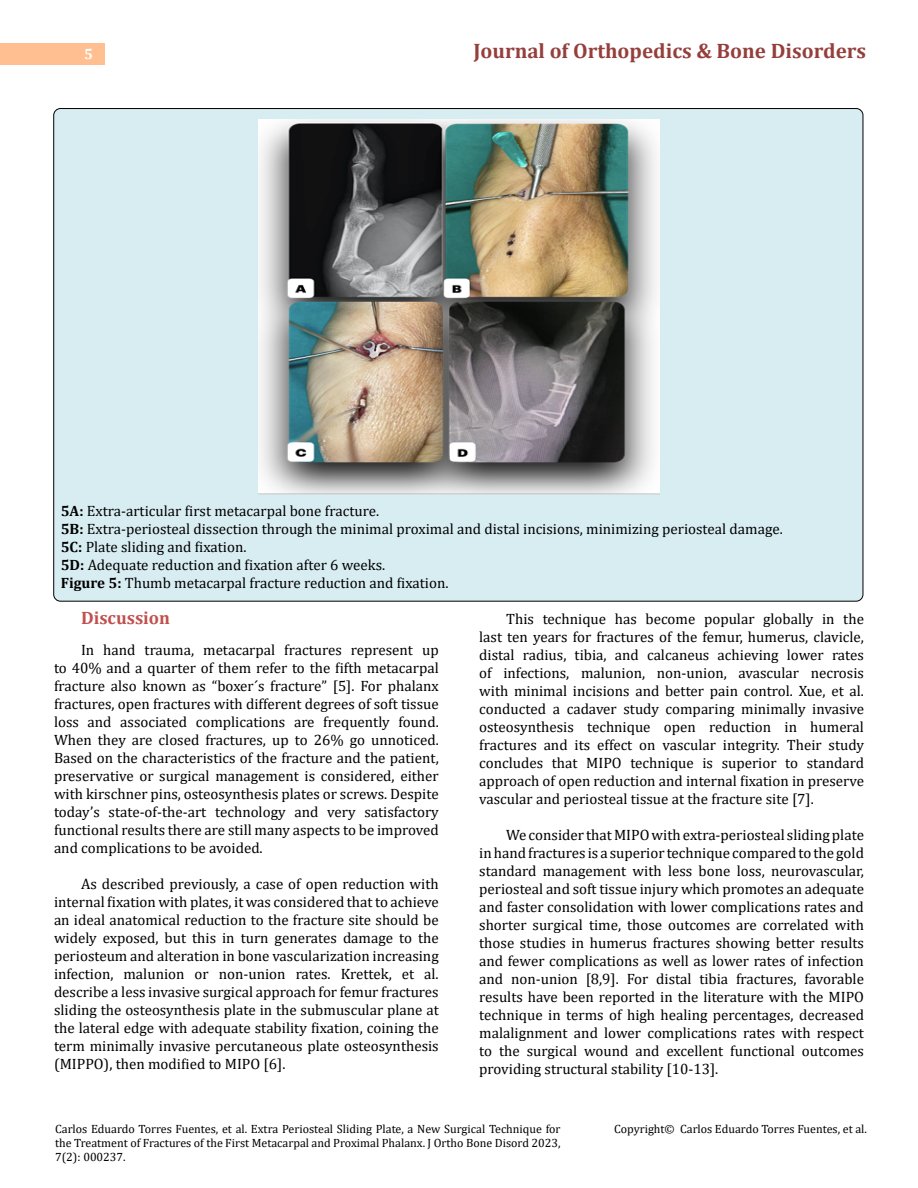
<style>
.page{position:relative;width:918px;height:1188px;background:#fff}
.page>*{position:absolute;margin:0;border:0;box-sizing:border-box;transform-origin:0 0}
.t1{font:700 21px "Cambria";color:#953f3c}
.t2{font:700 18px "Cambria";color:#c0504d}
.t3{font:15px/18px "Cambria";color:#000;text-align:justify}
.t4{font:700 15px "Cambria";color:#fff}
.t5{font:12px/14.4px "Cambria";color:#000;text-align:justify}
.s1{font-weight:700}
</style>
<div class="page">
<div style="left:0;top:43px;width:105px;height:21px;background:#ffbf91"></div>
<div style="left:54px;top:109px;width:809px;height:492px;background:#d8edf2;border-radius:7px"></div>
<img style="left:259px;top:120px;width:400px;height:375px">
<p class="t4" style="left:84px;top:44px;width:10px">5</p>
<h1 class="t1" style="left:473px;top:36px;width:394px">Journal of Orthopedics &amp; Bone Disorders</h1>
<p class="t3" style="left:61px;top:501px;width:724px;text-align:left"><span class="s1">5A:</span> Extra-articular first metacarpal bone fracture.<br><span class="s1">5B:</span> Extra-periosteal dissection through the minimal proximal and distal incisions, minimizing periosteal damage.<br><span class="s1">5C:</span> Plate sliding and fixation.<br><span class="s1">5D:</span> Adequate reduction and fixation after 6 weeks.<br><span class="s1">Figure 5:</span> Thumb metacarpal fracture reduction and fixation.</p>
<p class="t2" style="left:81px;top:605px;width:91px">Discussion</p>
<p class="t3" style="left:54px;top:641px;width:386px;text-indent:27px">In hand trauma, metacarpal fractures represent up to 40% and a quarter of them refer to the fifth metacarpal fracture also known as “boxer´s fracture” [5]. For phalanx fractures, open fractures with different degrees of soft tissue loss and associated complications are frequently found.<br>When they are closed fractures, up to 26% go unnoticed.<br>Based on the characteristics of the fracture and the patient, preservative or surgical management is considered, either with kirschner pins, osteosynthesis plates or screws. Despite today’s state-of-the-art technology and very satisfactory functional results there are still many aspects to be improved and complications to be avoided.</p>
<p class="t3" style="left:54px;top:875px;width:386px;text-indent:27px">As described previously, a case of open reduction with internal fixation with plates, it was considered that to achieve an ideal anatomical reduction to the fracture site should be widely exposed, but this in turn generates damage to the periosteum and alteration in bone vascularization increasing infection, malunion or non-union rates. Krettek, et al. describe a less invasive surgical approach for femur fractures sliding the osteosynthesis plate in the submuscular plane at the lateral edge with adequate stability fixation, coining the term minimally invasive percutaneous plate osteosynthesis (MIPPO), then modified to MIPO [6].</p>
<p class="t3" style="left:479px;top:609px;width:386px;text-indent:27px">This technique has become popular globally in the last ten years for fractures of the femur, humerus, clavicle, distal radius, tibia, and calcaneus achieving lower rates of infections, malunion, non-union, avascular necrosis with minimal incisions and better pain control. Xue, et al. conducted a cadaver study comparing minimally invasive osteosynthesis technique open reduction in humeral fractures and its effect on vascular integrity. Their study concludes that MIPO technique is superior to standard approach of open reduction and internal fixation in preserve vascular and periosteal tissue at the fracture site [7].</p>
<p class="t3" style="left:479px;top:825px;width:386px;text-indent:27px">We consider that MIPO with extra-periosteal sliding plate in hand fractures is a superior technique compared to the gold standard management with less bone loss, neurovascular, periosteal and soft tissue injury which promotes an adequate and faster consolidation with lower complications rates and shorter surgical time, those outcomes are correlated with those studies in humerus fractures showing better results and fewer complications as well as lower rates of infection and non-union [8,9]. For distal tibia fractures, favorable results have been reported in the literature with the MIPO technique in terms of high healing percentages, decreased malalignment and lower complications rates with respect to the surgical wound and excellent functional outcomes providing structural stability [10-13].</p>
<p class="t5" style="left:55px;top:1121px;width:507px">Carlos Eduardo Torres Fuentes, et al. Extra Periosteal Sliding Plate, a New Surgical Technique for the Treatment of Fractures of the First Metacarpal and Proximal Phalanx. J Ortho Bone Disord 2023, 7(2): 000237.</p>
<p class="t5" style="left:614px;top:1121px;width:254px">Copyright© Carlos Eduardo Torres Fuentes, et al.</p>
</div>
